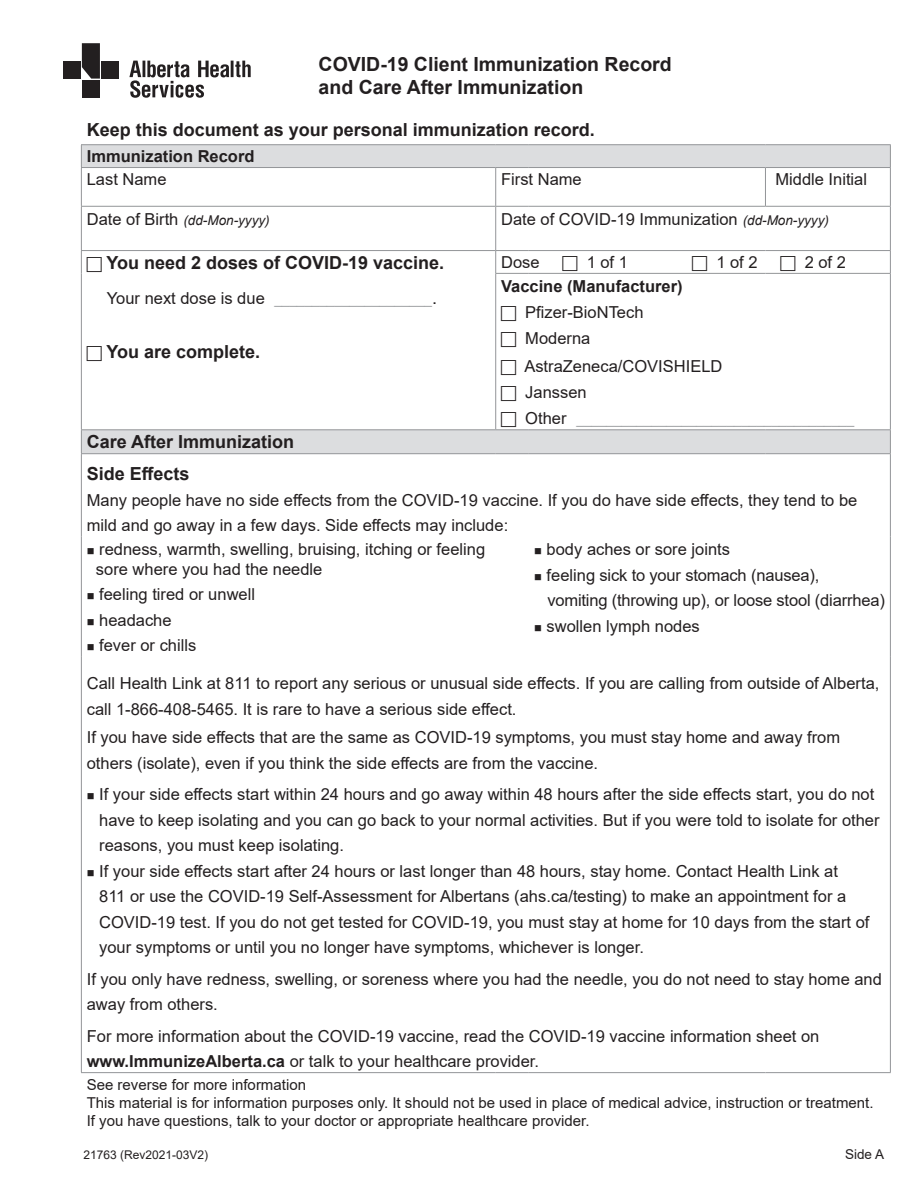
<style>
.page{position:relative;width:918px;height:1188px;background:#fff}
.page>*{position:absolute;margin:0;border:0;box-sizing:border-box;transform-origin:0 0}
.t1{font:700 19.5px "Arial";color:#231f20}
.t2{font:700 18px "Arial";color:#231f20}
.Heading_2{font:16.5px/25.5px "Arial";color:#231f20}
.Heading_2-2{font:700 16.5px "Arial";color:#231f20}
.t3{font:15px/18px "Arial";color:#231f20}
.Heading_2-3{font:13.5px "Arial";color:#939598}
.t4{font:italic 13.5px "Arial";color:#231f20}
.t5{font:13.5px "Arial";color:#231f20}
.t6{font:12px "Arial";color:#231f20}
.s1{font-style:normal;font-size:16.5px}
.s2{font-style:italic;font-size:13.5px}
.s3{font-size:16.5px;color:#231f20}
.s4{font-size:18px;color:#231f20}
.s5{font-weight:700}
</style>
<div class="page">
<svg style="left:129px;top:61px;width:122px;height:37px"></svg>
<div style="left:82px;top:80px;width:18px;height:17px;background:#231f20"></div>
<div style="left:63px;top:61px;width:17px;height:18px;background:#231f20"></div>
<div style="left:101px;top:61px;width:18px;height:18px;background:#231f20"></div>
<svg style="left:82px;top:43px;width:18px;height:36px"></svg>
<svg style="left:82px;top:145px;width:808px;height:308px"></svg>
<svg style="left:81px;top:145px;width:1px;height:22px"></svg>
<svg style="left:890px;top:145px;width:1px;height:22px"></svg>
<hr style="left:81px;top:167px;width:415px;height:1px;background:#939598">
<hr style="left:81px;top:168px;width:1px;height:38px;background:#939598">
<hr style="left:496px;top:167px;width:33px;height:1px;background:#939598">
<hr style="left:495px;top:168px;width:1px;height:38px;background:#939598">
<hr style="left:529px;top:167px;width:236px;height:1px;background:#939598">
<hr style="left:765px;top:167px;width:126px;height:1px;background:#939598">
<hr style="left:765px;top:168px;width:1px;height:38px;background:#939598">
<hr style="left:890px;top:168px;width:1px;height:38px;background:#939598">
<hr style="left:81px;top:206px;width:415px;height:1px;background:#939598">
<hr style="left:81px;top:207px;width:1px;height:43px;background:#939598">
<hr style="left:496px;top:206px;width:33px;height:1px;background:#939598">
<hr style="left:495px;top:207px;width:1px;height:43px;background:#939598">
<hr style="left:529px;top:206px;width:236px;height:1px;background:#939598">
<hr style="left:765px;top:206px;width:126px;height:1px;background:#939598">
<hr style="left:890px;top:207px;width:1px;height:43px;background:#939598">
<hr style="left:81px;top:250px;width:415px;height:1px;background:#939598">
<hr style="left:496px;top:250px;width:33px;height:1px;background:#939598">
<svg style="left:495px;top:251px;width:1px;height:22px"></svg>
<hr style="left:529px;top:250px;width:236px;height:1px;background:#939598">
<hr style="left:765px;top:250px;width:126px;height:1px;background:#939598">
<svg style="left:890px;top:251px;width:1px;height:22px"></svg>
<hr style="left:81px;top:273px;width:1px;height:156px;background:#939598">
<hr style="left:495px;top:273px;width:34px;height:1px;background:#939598">
<hr style="left:495px;top:274px;width:1px;height:155px;background:#939598">
<hr style="left:529px;top:273px;width:236px;height:1px;background:#939598">
<hr style="left:765px;top:273px;width:126px;height:1px;background:#939598">
<hr style="left:890px;top:274px;width:1px;height:155px;background:#939598">
<hr style="left:81px;top:429px;width:415px;height:1px;background:#939598">
<svg style="left:81px;top:430px;width:1px;height:23px"></svg>
<hr style="left:496px;top:429px;width:33px;height:1px;background:#939598">
<hr style="left:529px;top:429px;width:236px;height:1px;background:#939598">
<hr style="left:765px;top:429px;width:126px;height:1px;background:#939598">
<svg style="left:890px;top:430px;width:1px;height:23px"></svg>
<hr style="left:81px;top:144px;width:415px;height:1px;background:#939598">
<hr style="left:496px;top:144px;width:33px;height:1px;background:#939598">
<hr style="left:529px;top:144px;width:236px;height:1px;background:#939598">
<hr style="left:765px;top:144px;width:126px;height:1px;background:#939598">
<hr style="left:81px;top:453px;width:415px;height:1px;background:#939598">
<hr style="left:81px;top:454px;width:1px;height:83px;background:#939598">
<hr style="left:496px;top:453px;width:33px;height:1px;background:#939598">
<hr style="left:529px;top:453px;width:236px;height:1px;background:#939598">
<hr style="left:765px;top:453px;width:126px;height:1px;background:#939598">
<hr style="left:890px;top:454px;width:1px;height:83px;background:#939598">
<hr style="left:81px;top:657px;width:1px;height:415px;background:#939598">
<hr style="left:890px;top:657px;width:1px;height:415px;background:#939598">
<hr style="left:81px;top:1072px;width:415px;height:1px;background:#939598">
<hr style="left:496px;top:1072px;width:33px;height:1px;background:#939598">
<hr style="left:529px;top:1072px;width:236px;height:1px;background:#939598">
<hr style="left:765px;top:1072px;width:126px;height:1px;background:#939598">
<hr style="left:81px;top:537px;width:1px;height:120px;background:#939598">
<hr style="left:890px;top:537px;width:1px;height:120px;background:#939598">
<svg style="left:81px;top:251px;width:21px;height:22px"></svg>
<svg style="left:87px;top:345px;width:15px;height:16px"></svg>
<svg style="left:563px;top:256px;width:15px;height:15px"></svg>
<svg style="left:692px;top:256px;width:15px;height:15px"></svg>
<svg style="left:781px;top:256px;width:15px;height:15px"></svg>
<svg style="left:501px;top:306px;width:15px;height:15px"></svg>
<svg style="left:501px;top:332px;width:15px;height:15px"></svg>
<svg style="left:501px;top:360px;width:15px;height:15px"></svg>
<svg style="left:501px;top:386px;width:15px;height:15px"></svg>
<svg style="left:501px;top:412px;width:15px;height:15px"></svg>
<p class="t1" style="left:319px;top:51px;width:355px">COVID-19 Client Immunization Record</p>
<p class="t1" style="left:319px;top:73px;width:266px">and Care After Immunization</p>
<p class="t2" style="left:87px;top:117px;width:510px">Keep this document as your personal immunization record.</p>
<p class="Heading_2-2" style="left:87px;top:145px;width:169px">Immunization Record</p>
<p class="Heading_2" style="left:87px;top:166px;width:81px">Last Name</p>
<p class="Heading_2" style="left:501px;top:166px;width:82px">First Name</p>
<p class="Heading_2" style="left:775px;top:166px;width:93px">Middle Initial</p>
<p class="t4" style="left:87px;top:211px;width:184px"><span class="s1">Date of Birth</span> (dd-Mon-yyyy)</p>
<p class="Heading_2" style="left:501px;top:206px;width:329px">Date of COVID-19 Immunization <span class="s2">(dd-Mon-yyyy)</span></p>
<p class="t2" style="left:106px;top:250px;width:339px">You need 2 doses of COVID-19 vaccine.</p>
<p class="Heading_2-3" style="left:107px;top:290px;width:332px"><span class="s3">Your next dose is due</span> _____________________<span class="s4">.</span></p>
<p class="t2" style="left:106px;top:339px;width:155px">You are complete.</p>
<p class="Heading_2" style="left:501px;top:249px;width:40px">Dose</p>
<p class="Heading_2" style="left:587px;top:249px;width:43px">1 of 1</p>
<p class="Heading_2" style="left:716px;top:249px;width:43px">1 of 2</p>
<p class="Heading_2" style="left:805px;top:249px;width:43px">2 of 2</p>
<p class="Heading_2-2" style="left:501px;top:275px;width:183px">Vaccine (Manufacturer)</p>
<p class="Heading_2" style="left:525px;top:300px;width:120px">Pfizer-BioNTech</p>
<p class="Heading_2" style="left:525px;top:326px;width:67px">Moderna</p>
<p class="Heading_2" style="left:524px;top:354px;width:200px">AstraZeneca/COVISHIELD</p>
<p class="Heading_2" style="left:525px;top:380px;width:63px">Janssen</p>
<p class="Heading_2-3" style="left:525px;top:410px;width:330px"><span class="s3">Other</span> _____________________________________</p>
<p class="t2" style="left:87px;top:429px;width:209px">Care After Immunization</p>
<p class="t2" style="left:87px;top:461px;width:104px">Side Effects</p>
<p class="Heading_2" style="left:87px;top:487px;width:772px">Many people have no side effects from the COVID-19 vaccine. If you do have side effects, they tend to be mild and go away in a few days. Side effects may include:</p>
<p class="Heading_2" style="left:87px;top:537px;width:400px">■ redness, warmth, swelling, bruising, itching or feeling</p>
<p class="Heading_2" style="left:96px;top:556px;width:228px">sore where you had the needle</p>
<p class="Heading_2" style="left:87px;top:582px;width:170px">■ feeling tired or unwell</p>
<p class="Heading_2" style="left:87px;top:607px;width:86px">■ headache</p>
<p class="Heading_2" style="left:87px;top:633px;width:111px">■ fever or chills</p>
<p class="Heading_2" style="left:534px;top:537px;width:197px">■ body aches or sore joints</p>
<p class="Heading_2" style="left:547px;top:562px;width:339px;text-indent:-13px">■ feeling sick to your stomach (nausea),<br>vomiting (throwing up), or loose stool (diarrhea)</p>
<p class="Heading_2" style="left:534px;top:613px;width:167px">■ swollen lymph nodes</p>
<p class="Heading_2" style="left:87px;top:671px;width:794px">Call Health Link at 811 to report any serious or unusual side effects. If you are calling from outside of Alberta, call 1-866-408-5465. It is rare to have a serious side effect.</p>
<p class="Heading_2" style="left:87px;top:725px;width:755px">If you have side effects that are the same as COVID-19 symptoms, you must stay home and away from others (isolate), even if you think the side effects are from the vaccine.</p>
<p class="Heading_2" style="left:99px;top:782px;width:782px;text-indent:-12px">■ If your side effects start within 24 hours and go away within 48 hours after the side effects start, you do not have to keep isolating and you can go back to your normal activities. But if you were told to isolate for other reasons, you must keep isolating.</p>
<p class="Heading_2" style="left:99px;top:858px;width:772px;text-indent:-12px">■ If your side effects start after 24 hours or last longer than 48 hours, stay home. Contact Health Link at<br>811 or use the COVID-19 Self-Assessment for Albertans (ahs.ca/testing) to make an appointment for a COVID-19 test. If you do not get tested for COVID-19, you must stay at home for 10 days from the start of your symptoms or until you no longer have symptoms, whichever is longer.</p>
<p class="Heading_2" style="left:87px;top:966px;width:797px">If you only have redness, swelling, or soreness where you had the needle, you do not need to stay home and away from others.</p>
<p class="Heading_2" style="left:87px;top:1023px;width:734px">For more information about the COVID-19 vaccine, read the COVID-19 vaccine information sheet on</p>
<p class="Heading_2" style="left:87px;top:1049px;width:454px"><span class="s5">www.ImmunizeAlberta.ca</span> or talk to your healthcare provider.</p>
<p class="t3" style="left:87px;top:1076px;width:221px">See reverse for more information</p>
<p class="t3" style="left:87px;top:1094px;width:788px">This material is for information purposes only. It should not be used in place of medical advice, instruction or treatment.<br>If you have questions, talk to your doctor or appropriate healthcare provider.</p>
<p class="t6" style="left:83px;top:1146px;width:126px">21763 (Rev2021-03V2)</p>
<p class="t5" style="left:845px;top:1145px;width:41px">Side A</p>
</div>
